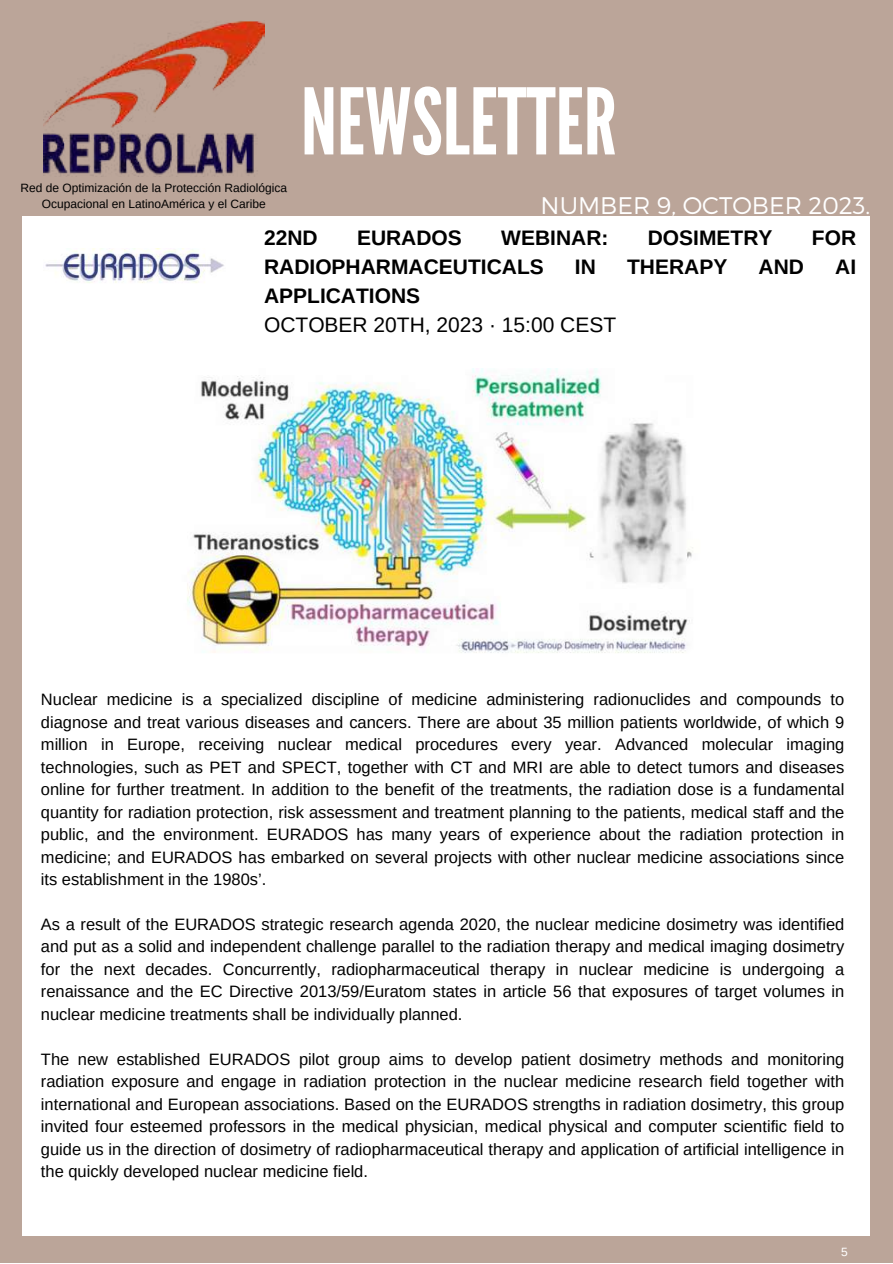
<style>
.page{position:relative;width:893px;height:1264px;background:#fff}
.page>*{position:absolute;margin:0;border:0;box-sizing:border-box;transform-origin:0 0}
.t1{font:91.5px "League Gothic";color:#fff}
.t2{font:300 24px "Montserrat";color:#fff}
.t3{font:700 21px "Arimo";color:#000}
.t4{font:21px "Arimo";color:#000}
.t5{font:16.5px/22.5px "Arimo";color:#000;text-align:justify}
.t6{font:12px/16px "Arimo";color:#000;text-align:center}
.t7{font:12px "Arimo";color:#fff}
</style>
<div class="page">
<div style="left:0;top:0;width:892px;height:1262px;background:#bba599"></div>
<div style="left:22px;top:216px;width:848px;height:1019px;background:#fff"></div>
<img style="left:44px;top:21px;width:220px;height:155px">
<img style="left:45px;top:248px;width:179px;height:35px">
<img style="left:187px;top:368px;width:506px;height:285px">
<h1 class="t1" style="left:301px;top:69px;width:317px">NEWSLETTER</h1>
<p class="t6" style="left:21px;top:180px;width:268px">Red de Optimización de la Protección Radiológica<br>Ocupacional en LatinoAmérica y el Caribe</p>
<p class="t3" style="left:264px;top:226px;width:55px">22ND</p>
<p class="t3" style="left:357px;top:226px;width:106px">EURADOS</p>
<p class="t3" style="left:501px;top:226px;width:109px">WEBINAR:</p>
<p class="t3" style="left:647px;top:226px;width:126px">DOSIMETRY</p>
<p class="t3" style="left:811px;top:226px;width:46px">FOR</p>
<p class="t3" style="left:264px;top:255px;width:281px">RADIOPHARMACEUTICALS</p>
<p class="t3" style="left:575px;top:255px;width:22px">IN</p>
<p class="t3" style="left:627px;top:255px;width:102px">THERAPY</p>
<p class="t3" style="left:758px;top:255px;width:47px">AND</p>
<p class="t3" style="left:835px;top:255px;width:22px">AI</p>
<p class="t3" style="left:264px;top:284px;width:158px">APPLICATIONS</p>
<p class="t4" style="left:264px;top:313px;width:353px">OCTOBER 20TH, 2023 · 15:00 CEST</p>
<h2 class="t2" style="left:540px;top:190px;width:331px">NUMBER 9, OCTOBER 2023.</h2>
<p class="t5" style="left:41px;top:688px;width:804px">Nuclear medicine is a specialized discipline of medicine administering radionuclides and compounds to diagnose and treat various diseases and cancers. There are about 35 million patients worldwide, of which 9 million in Europe, receiving nuclear medical procedures every year. Advanced molecular imaging technologies, such as PET and SPECT, together with CT and MRI are able to detect tumors and diseases online for further treatment. In addition to the benefit of the treatments, the radiation dose is a fundamental quantity for radiation protection, risk assessment and treatment planning to the patients, medical staff and the public, and the environment. EURADOS has many years of experience about the radiation protection in medicine; and EURADOS has embarked on several projects with other nuclear medicine associations since its establishment in the 1980s’.</p>
<p class="t5" style="left:41px;top:913px;width:804px">As a result of the EURADOS strategic research agenda 2020, the nuclear medicine dosimetry was identified and put as a solid and independent challenge parallel to the radiation therapy and medical imaging dosimetry for the next decades. Concurrently, radiopharmaceutical therapy in nuclear medicine is undergoing a renaissance and the EC Directive 2013/59/Euratom states in article 56 that exposures of target volumes in nuclear medicine treatments shall be individually planned.</p>
<p class="t5" style="left:41px;top:1047px;width:804px">The new established EURADOS pilot group aims to develop patient dosimetry methods and monitoring radiation exposure and engage in radiation protection in the nuclear medicine research field together with international and European associations. Based on the EURADOS strengths in radiation dosimetry, this group invited four esteemed professors in the medical physician, medical physical and computer scientific field to guide us in the direction of dosimetry of radiopharmaceutical therapy and application of artificial intelligence in the quickly developed nuclear medicine field.</p>
<p class="t7" style="left:841px;top:1245px;width:8px">5</p>
</div>
